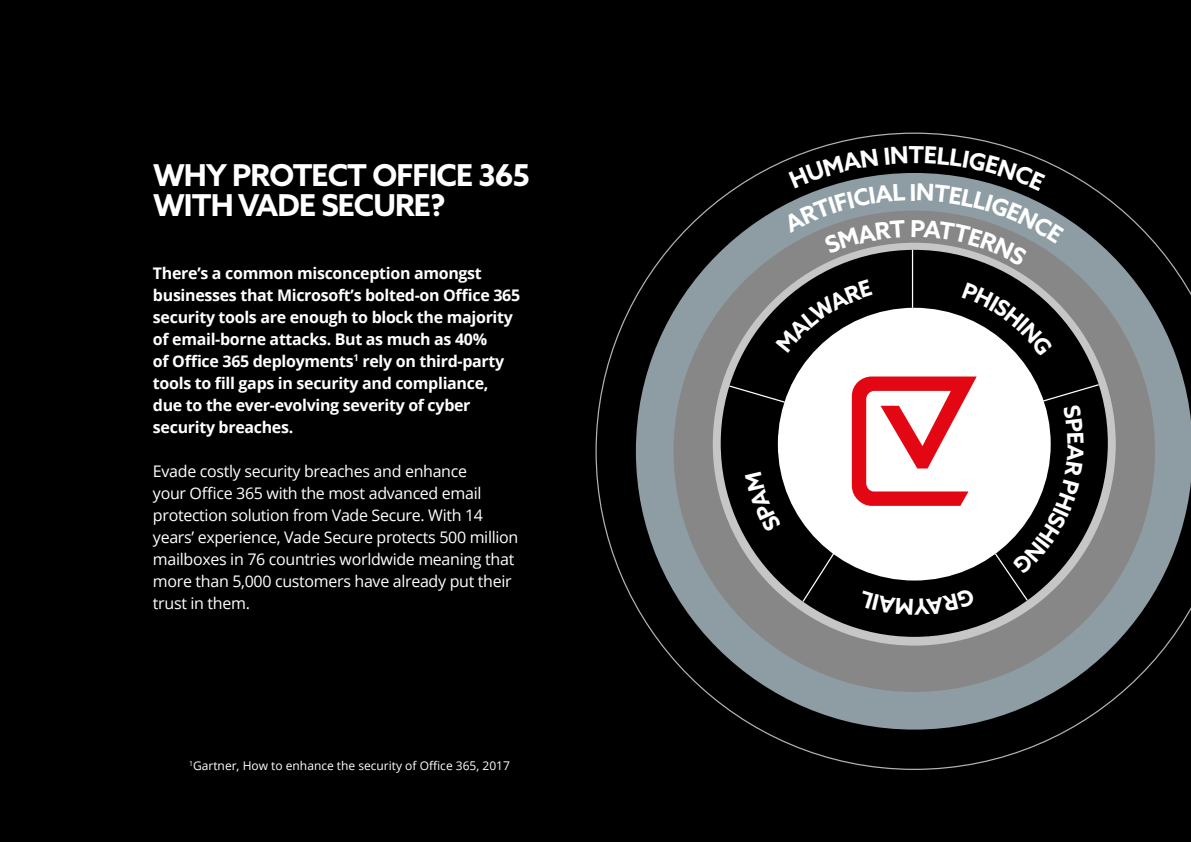
<style>
.page{position:relative;width:1191px;height:842px;background:#000}
.page>*{position:absolute;margin:0;border:0;box-sizing:border-box;transform-origin:0 0}
.t1{font:700 30.2px/30px "Azo Sans";letter-spacing:-.03em;color:#fff}
.t2{font:700 16px/22px "Open Sans";letter-spacing:-.02em;color:#fff}
.t3{font:16px/22px "Open Sans";letter-spacing:-.02em;color:#fff}
.t4{font:12px "Open Sans";color:#fff}
</style>
<div class="page">
<svg style="left:595px;top:133px;width:475px;height:637px"></svg>
<svg style="left:636px;top:173px;width:554px;height:557px"></svg>
<div style="left:673px;top:211px;width:482px;height:481px;background:#878787;border-radius:50%"></div>
<div style="left:713px;top:243px;width:402px;height:403px;background:#c6c6c6;border-radius:50%"></div>
<div style="left:720px;top:250px;width:387px;height:387px;background:#000;border-radius:50%"></div>
<svg style="left:728px;top:249px;width:372px;height:354px"></svg>
<svg style="left:852px;top:376px;width:124px;height:130px;background:#f29298"></svg>
<hr style="left:1190px;top:0;width:1px;height:842px;background:#fff">
<svg style="left:782px;top:146px;width:282px;height:120px"></svg>
<svg style="left:775px;top:280px;width:97px;height:73px"></svg>
<svg style="left:961px;top:282px;width:92px;height:74px"></svg>
<svg style="left:1012px;top:405px;width:71px;height:169px"></svg>
<svg style="left:745px;top:472px;width:36px;height:61px"></svg>
<svg style="left:858px;top:588px;width:117px;height:15px"></svg>
<h1 class="t1" style="left:153px;top:160px;width:378px">WHY PROTECT OFFICE 365<br>WITH VADE SECURE?</h1>
<p class="t2" style="left:153px;top:261px;width:369px">There’s a common misconception amongst businesses that Microsoft’s bolted-on Office 365 security tools are enough to block the majority of email-borne attacks. But as much as 40%<br>of Office 365 deployments<sup>1</sup> rely on third-party tools to fill gaps in security and compliance, due to the ever-evolving severity of cyber security breaches.</p>
<p class="t3" style="left:153px;top:459px;width:367px">Evade costly security breaches and enhance<br>your Office 365 with the most advanced email protection solution from Vade Secure. With 14 years’ experience, Vade Secure protects 500 million mailboxes in 76 countries worldwide meaning that more than 5,000 customers have already put their trust in them.</p>
<p class="t4" style="left:189px;top:757px;width:322px"><sup>1</sup>Gartner, How to enhance the security of Office 365, 2017</p>
</div>
